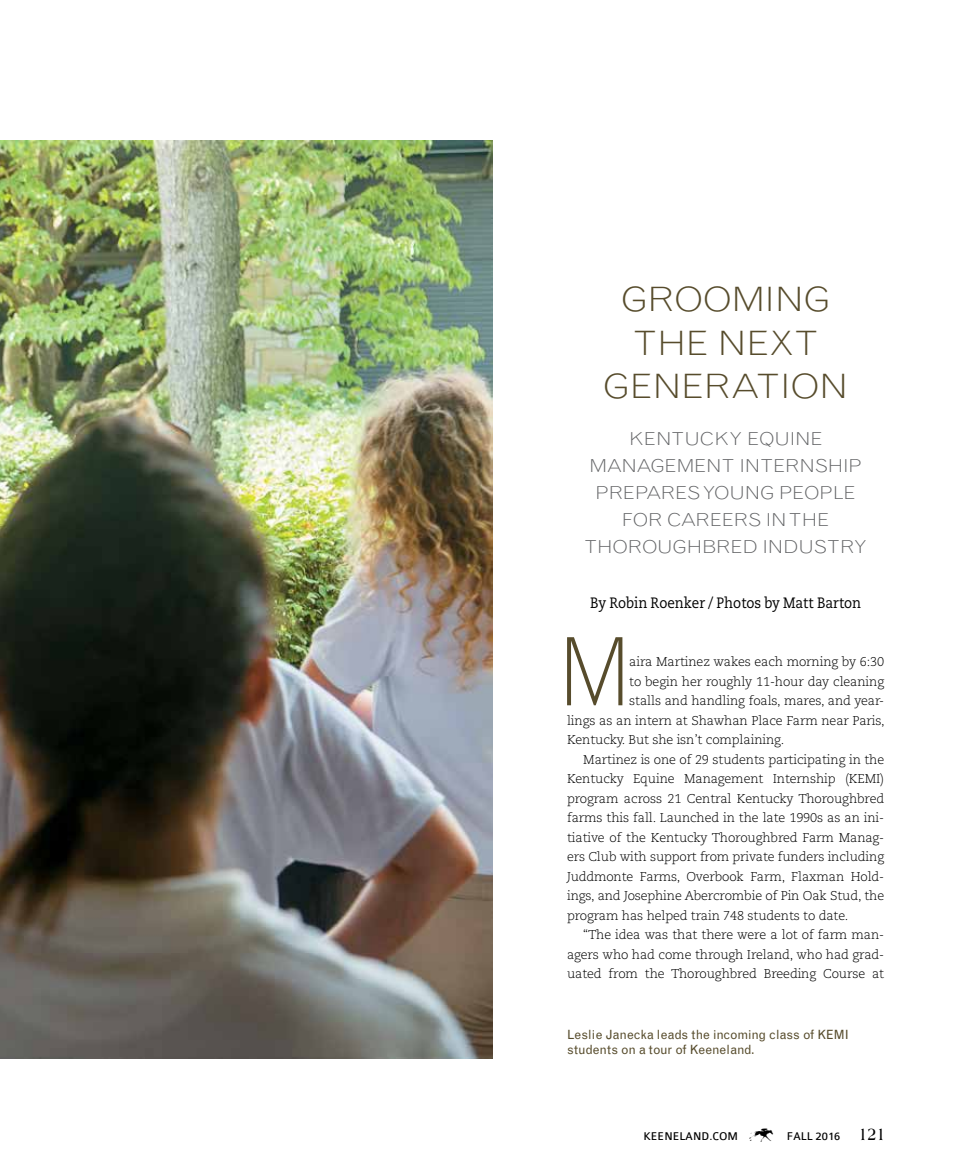
<style>
.page{position:relative;width:972px;height:1175px;background:#fff}
.page>*{position:absolute;margin:0;border:0;box-sizing:border-box;transform-origin:0 0}
.t1{font:300 94.35px "Grotesque MT Std";color:#574c2c;scale:.88 1}
.t2{font:300 33.6px/43.5px "Grotesque MT Std";letter-spacing:-.01em;color:#574c2c;text-align:center;scale:1.16 1}
.t3{font:27px "Keen DB";color:#000}
.t4{font:300 17.85px/27px "Grotesque MT Std";letter-spacing:-.01em;color:#636466;text-align:center;scale:1.16 1}
.t5{font:15px "Caecilia LT Std";color:#000;scale:.9 1}
.t6{font:300 12.75px "Caecilia LT Std";letter-spacing:-.01em;color:#000}
.t7{font:12.75px/15.3px "Grotesque MT Std";letter-spacing:-.005em;color:#574c2c}
.t8{font:12px "Colaborate";color:#000}
.s1{font-family:"Americana Std";font-weight:700;font-size:18.15px}
</style>
<div class="page">
<img style="left:0;top:140px;width:492px;height:918px">
<h2 class="t2" style="left:603px;top:277px;width:213px">GROOMING<br>THE NEXT<br>GENERATION</h2>
<h3 class="t4" style="left:584px;top:425px;width:246px">KENTUCKY EQUINE<br>MANAGEMENT INTERNSHIP<br>PREPARES YOUNG PEOPLE<br>FOR CAREERS IN THE<br>THOROUGHBRED INDUSTRY</h3>
<p class="t5" style="left:590px;top:594px;width:303px">By Robin Roenker / Photos by Matt Barton</p>
<h1 class="t1" style="left:559px;top:615px;width:82px">M</h1>
<p class="t6" style="left:629px;top:654px;width:257px">aira Martinez wakes each morning by 6:30</p>
<p class="t6" style="left:629px;top:674px;width:257px">to begin her roughly 11-hour day cleaning</p>
<p class="t6" style="left:629px;top:693px;width:257px">stalls and handling foals, mares, and year-</p>
<p class="t6" style="left:567px;top:713px;width:319px">lings as an intern at Shawhan Place Farm near Paris,</p>
<p class="t6" style="left:567px;top:732px;width:219px">Kentucky. But she isn’t complaining.</p>
<p class="t6" style="left:583px;top:752px;width:303px">Martinez is one of 29 students participating in the</p>
<p class="t6" style="left:567px;top:771px;width:319px">Kentucky Equine Management Internship (KEMI)</p>
<p class="t6" style="left:567px;top:791px;width:319px">program across 21 Central Kentucky Thoroughbred</p>
<p class="t6" style="left:567px;top:810px;width:319px">farms this fall. Launched in the late 1990s as an ini-</p>
<p class="t6" style="left:567px;top:830px;width:319px">tiative of the Kentucky Thoroughbred Farm Manag-</p>
<p class="t6" style="left:567px;top:849px;width:319px">ers Club with support from private funders including</p>
<p class="t6" style="left:567px;top:869px;width:319px">Juddmonte Farms, Overbook Farm, Flaxman Hold-</p>
<p class="t6" style="left:567px;top:888px;width:319px">ings, and Josephine Abercrombie of Pin Oak Stud, the</p>
<p class="t6" style="left:567px;top:908px;width:283px">program has helped train 748 students to date.</p>
<p class="t6" style="left:583px;top:927px;width:302px">“The idea was that there were a lot of farm man-</p>
<p class="t6" style="left:567px;top:947px;width:319px">agers who had come through Ireland, who had grad-</p>
<p class="t6" style="left:567px;top:966px;width:319px">uated from the Thoroughbred Breeding Course at</p>
<p class="t7" style="left:567px;top:1027px;width:283px">Leslie Janecka leads the incoming class of KEMI students on a tour of Keeneland.</p>
<p class="t8" style="left:643px;top:1130px;width:96px">KEENELAND.COM</p>
<h3 class="t3" style="left:749px;top:1121px;width:28px">K</h3>
<p class="t8" style="left:787px;top:1130px;width:100px">FALL 2016 <span class="s1">121</span></p>
</div>
